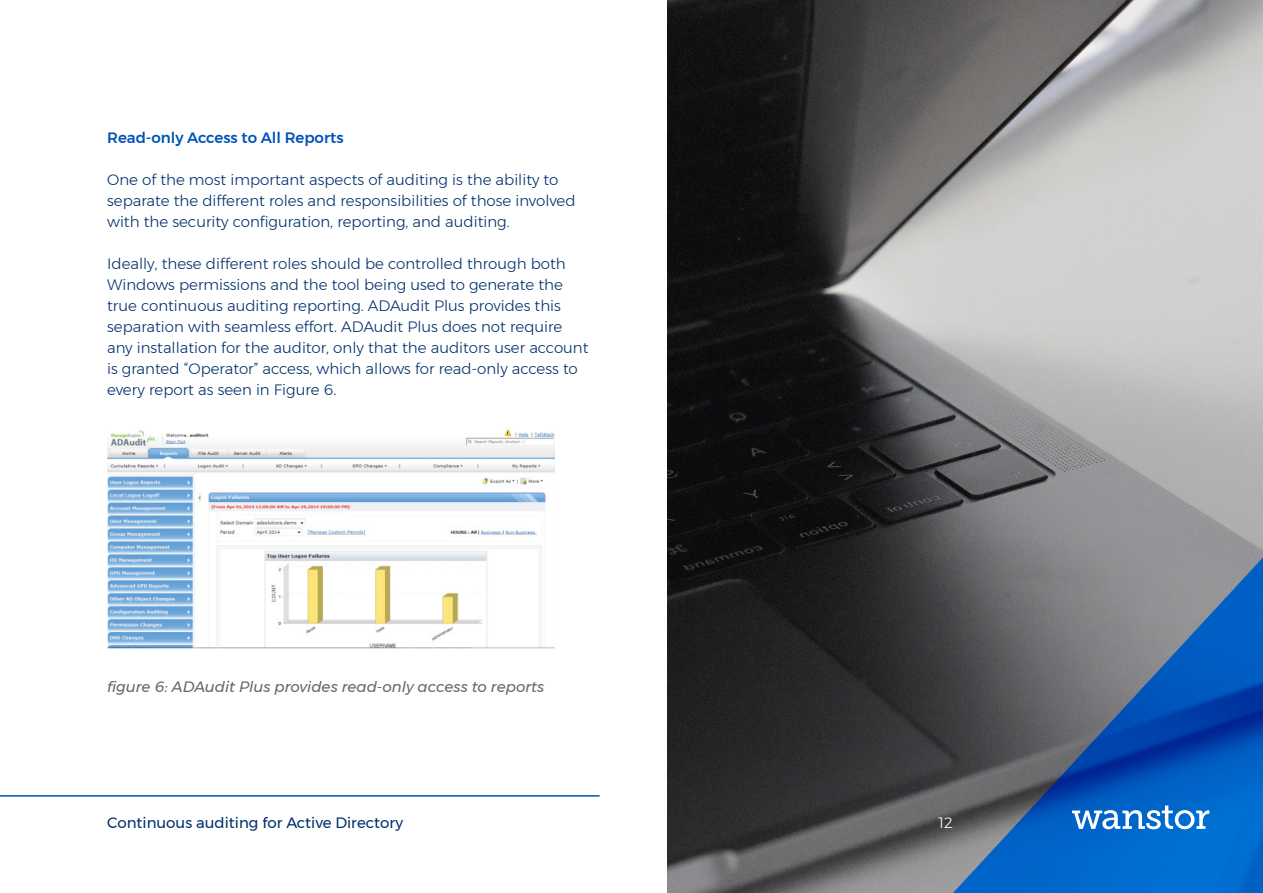
<style>
.page{position:relative;width:1263px;height:893px;background:#fff}
.page>*{position:absolute;margin:0;border:0;box-sizing:border-box;transform-origin:0 0}
.t1{font:300 15px/21px "Montserrat";color:#00306c}
.t2{font:italic 15px "Montserrat";color:#666}
.t3{font:15px "Montserrat";color:#00306c}
.t4{font:500 15px "Montserrat";color:#0052b7}
.t5{font:300 15px "Montserrat";color:#fff}
</style>
<div class="page">
<img style="left:668px;top:0;width:595px;height:893px">
<svg style="left:953px;top:557px;width:310px;height:336px;background:#3a6597"></svg>
<hr style="left:0;top:795px;width:600px;height:2px;background:#0052b7">
<svg style="left:1072px;top:805px;width:137px;height:24px"></svg>
<img style="left:107px;top:429px;width:447px;height:220px">
<p class="t4" style="left:107px;top:126px;width:238px">Read-only Access to All Reports</p>
<p class="t1" style="left:107px;top:169px;width:470px">One of the most important aspects of auditing is the ability to separate the different roles and responsibilities of those involved with the security configuration, reporting, and auditing.</p>
<p class="t1" style="left:107px;top:253px;width:483px">Ideally, these different roles should be controlled through both Windows permissions and the tool being used to generate the true continuous auditing reporting. ADAudit Plus provides this separation with seamless effort. ADAudit Plus does not require any installation for the auditor, only that the auditors user account is granted “Operator” access, which allows for read-only access to every report as seen in Figure 6.</p>
<p class="t2" style="left:107px;top:675px;width:439px">figure 6: ADAudit Plus provides read-only access to reports</p>
<p class="t3" style="left:107px;top:811px;width:298px">Continuous auditing for Active Directory</p>
<p class="t5" style="left:938px;top:811px;width:15px">12</p>
</div>
